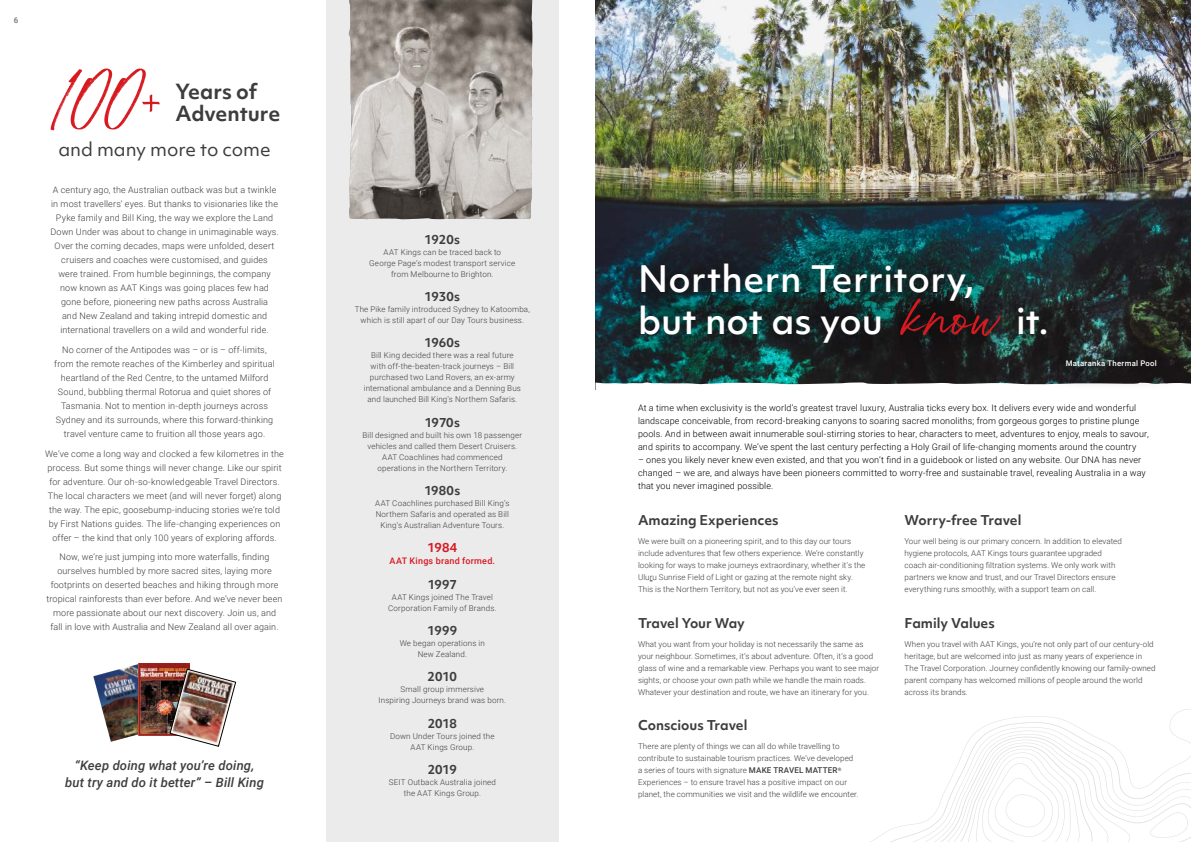
<style>
.page{position:relative;width:1191px;height:842px;background:#fff}
.page>*{position:absolute;margin:0;border:0;box-sizing:border-box;transform-origin:0 0}
.t1{font:65px "Hall Of Fun";color:#d71920}
.t2{font:500 35px/42px "Objektiv Mk 1";letter-spacing:.005em;color:#fff}
.t3{font:700 20px/22px "Objektiv Mk 1";letter-spacing:-.005em;color:#3d3c3e}
.t4{font:18px "Objektiv Mk 1";letter-spacing:-.005em;color:#3d3c3e}
.t5{font:700 13px "Objektiv Mk 1";color:#3d3c3e}
.t6{font:italic 500 13px/17px "Roboto";letter-spacing:.01em;color:#3d3c3e;text-align:center}
.t7{font:700 12px "Objektiv Mk 1";color:#3d3c3e}
.t8{font:700 12px "Objektiv Mk 1";color:#d71920}
.t9{font:300 9px/14px "Roboto";letter-spacing:.015em;color:#3d3c3e;text-align:center}
.t10{font:300 9px/13px "Roboto";letter-spacing:.015em;color:#000}
.t11{font:500 9px "Roboto";letter-spacing:.025em;color:#d71920}
.t12{font:300 8px/12px "Roboto";letter-spacing:.015em;color:#3d3c3e;text-align:center}
.t13{font:700 8px "Roboto";color:#808285}
.t14{font:700 8px "Roboto";color:#fff}
.t15{font:500 7.8px "Roboto";letter-spacing:.04em;color:#fff}
.s1{font-family:"Hall Of Fun";font-weight:400;font-size:50px;color:#d71920}
.s2{font-weight:500}
</style>
<div class="page">
<img style="left:595px;top:0;width:596px;height:382px">
<div style="left:601px;top:226px;width:481px;height:153px;background:#000;opacity:.75"></div>
<div style="left:326px;top:0;width:232px;height:842px;background:#ebebec"></div>
<img style="left:349px;top:0;width:183px;height:219px">
<img style="left:93px;top:664px;width:63px;height:78px">
<img style="left:139px;top:663px;width:50px;height:72px">
<img style="left:170px;top:669px;width:66px;height:78px">
<svg style="left:595px;top:382px;width:596px;height:8px"></svg>
<svg style="left:870px;top:733px;width:321px;height:109px"></svg>
<div style="left:1041px;top:335px;width:140px;height:57px;background:#000;opacity:.75"></div>
<p class="t13" style="left:14px;top:14px;width:6px">6</p>
<p class="t14" style="left:1172px;top:14px;width:6px">7</p>
<h1 class="t1" style="left:51px;top:67px;width:112px">100+</h1>
<h3 class="t3" style="left:176px;top:80px;width:106px">Years of<br>Adventure</h3>
<h3 class="t4" style="left:58px;top:137px;width:214px">and many more to come</h3>
<p class="t9" style="left:51px;top:183px;width:229px">A century ago, the Australian outback was but a twinkle in most travellers’ eyes. But thanks to visionaries like the Pyke family and Bill King, the way we explore the Land Down Under was about to change in unimaginable ways.<br>Over the coming decades, maps were unfolded, desert cruisers and coaches were customised, and guides were trained. From humble beginnings, the company now known as AAT Kings was going places few had gone before, pioneering new paths across Australia<br>and New Zealand and taking intrepid domestic and international travellers on a wild and wonderful ride.</p>
<p class="t9" style="left:54px;top:342px;width:222px">No corner of the Antipodes was – or is – off-limits, from the remote reaches of the Kimberley and spiritual heartland of the Red Centre, to the untamed Milford Sound, bubbling thermal Rotorua and quiet shores of Tasmania. Not to mention in-depth journeys across Sydney and its surrounds, where this forward-thinking travel venture came to fruition all those years ago.</p>
<p class="t9" style="left:45px;top:446px;width:240px">We’ve come a long way and clocked a few kilometres in the process. But some things will never change. Like our spirit for adventure. Our oh-so-knowledgeable Travel Directors.<br>The local characters we meet (and will never forget) along the way. The epic, goosebump-inducing stories we’re told by First Nations guides. The life-changing experiences on offer – the kind that only 100 years of exploring affords.</p>
<p class="t9" style="left:47px;top:550px;width:237px">Now, we’re just jumping into more waterfalls, finding ourselves humbled by more sacred sites, laying more footprints on deserted beaches and hiking through more tropical rainforests than ever before. And we’ve never been more passionate about our next discovery. Join us, and fall in love with Australia and New Zealand all over again.</p>
<h3 class="t6" style="left:65px;top:756px;width:200px">“Keep doing what you’re doing, but try and do it better” – Bill King</h3>
<h3 class="t7" style="left:425px;top:231px;width:37px">1920s</h3>
<p class="t12" style="left:369px;top:246px;width:148px;line-height:11px">AAT Kings can be traced back to<br>George Page’s modest transport service from Melbourne to Brighton.</p>
<h3 class="t7" style="left:424px;top:288px;width:37px">1930s</h3>
<p class="t12" style="left:355px;top:303px;width:177px;line-height:11px">The Pike family introduced Sydney to Katoomba, which is still apart of our Day Tours business.</p>
<h3 class="t7" style="left:424px;top:334px;width:37px">1960s</h3>
<p class="t12" style="left:364px;top:350px;width:159px;line-height:11px">Bill King decided there was a real future with off-the-beaten-track journeys – Bill purchased two Land Rovers, an ex-army international ambulance and a Denning Bus and launched Bill King’s Northern Safaris.</p>
<h3 class="t7" style="left:425px;top:414px;width:37px">1970s</h3>
<p class="t12" style="left:362px;top:429px;width:161px;line-height:11px">Bill designed and built his own 18 passenger vehicles and called them Desert Cruisers.<br>AAT Coachlines had commenced operations in the Northern Territory.</p>
<h3 class="t7" style="left:424px;top:482px;width:37px">1980s</h3>
<p class="t12" style="left:375px;top:497px;width:136px;line-height:11px">AAT Coachlines purchased Bill King’s<br>Northern Safaris and operated as Bill<br>King’s Australian Adventure Tours.</p>
<h3 class="t8" style="left:427px;top:539px;width:31px">1984</h3>
<p class="t11" style="left:389px;top:555px;width:107px">AAT Kings brand formed.</p>
<h3 class="t7" style="left:428px;top:576px;width:31px">1997</h3>
<p class="t12" style="left:388px;top:591px;width:110px;line-height:11px">AAT Kings joined The Travel<br>Corporation Family of Brands.</p>
<h3 class="t7" style="left:427px;top:622px;width:31px">1999</h3>
<p class="t12" style="left:400px;top:637px;width:87px;line-height:11px">We began operations in<br>New Zealand.</p>
<h3 class="t7" style="left:428px;top:668px;width:31px">2010</h3>
<p class="t12" style="left:378px;top:684px;width:129px;line-height:11px">Small group immersive<br>Inspiring Journeys brand was born.</p>
<h3 class="t7" style="left:428px;top:715px;width:31px">2018</h3>
<p class="t12" style="left:390px;top:730px;width:106px;line-height:11px">Down Under Tours joined the<br>AAT Kings Group.</p>
<h3 class="t7" style="left:428px;top:761px;width:31px">2019</h3>
<p class="t12" style="left:389px;top:776px;width:109px;line-height:11px">SEIT Outback Australia joined the AAT Kings Group.</p>
<h2 class="t2" style="left:638px;top:257px;width:412px">Northern Territory,<br>but not as you <span class="s1">know</span> it.</h2>
<p class="t15" style="left:1065px;top:358px;width:93px">Mataranka Thermal Pool</p>
<p class="t10" style="left:638px;top:401px;width:512px">At a time when exclusivity is the world’s greatest travel luxury, Australia ticks every box. It delivers every wide and wonderful landscape conceivable, from record-breaking canyons to soaring sacred monoliths; from gorgeous gorges to pristine plunge pools. And in between await innumerable soul-stirring stories to hear, characters to meet, adventures to enjoy, meals to savour, and spirits to accompany. We’ve spent the last century perfecting a Holy Grail of life-changing moments around the country</p>
<p class="t10" style="left:638px;top:453px;width:509px">– ones you likely never knew even existed, and that you won’t find in a guidebook or listed on any website. Our DNA has never changed – we are, and always have been pioneers committed to worry-free and sustainable travel, revealing Australia in a way that you never imagined possible.</p>
<h3 class="t5" style="left:638px;top:511px;width:142px">Amazing Experiences</h3>
<p class="t12" style="left:638px;top:535px;width:229px;text-align:left">We were built on a pioneering spirit, and to this day our tours include adventures that few others experience. We’re constantly looking for ways to make journeys extraordinary, whether it's the Uluru Sunrise Field of Light or gazing at the remote night sky.<br>This is the Northern Territory, but not as you've ever seen it.</p>
<h3 class="t5" style="left:638px;top:614px;width:108px">Travel Your Way</h3>
<p class="t12" style="left:638px;top:638px;width:243px;text-align:left">What you want from your holiday is not necessarily the same as your neighbour. Sometimes, it’s about adventure. Often, it’s a good glass of wine and a remarkable view. Perhaps you want to see major sights, or choose your own path while we handle the main roads.<br>Whatever your destination and route, we have an itinerary for you.</p>
<h3 class="t5" style="left:638px;top:716px;width:111px">Conscious Travel</h3>
<p class="t12" style="left:638px;top:740px;width:222px;text-align:left">There are plenty of things we can all do while travelling to contribute to sustainable tourism practices. We’ve developed a series of tours with signature <span class="s2">MAKE TRAVEL MATTER</span><sup>® </sup>Experiences – to ensure travel has a positive impact on our planet, the communities we visit and the wildlife we encounter.</p>
<h3 class="t5" style="left:904px;top:511px;width:118px">Worry-free Travel</h3>
<p class="t12" style="left:904px;top:535px;width:219px;text-align:left">Your well being is our primary concern. In addition to elevated hygiene protocols, AAT Kings tours guarantee upgraded coach air-conditioning filtration systems. We only work with partners we know and trust, and our Travel Directors ensure everything runs smoothly, with a support team on call.</p>
<h3 class="t5" style="left:904px;top:614px;width:92px">Family Values</h3>
<p class="t12" style="left:904px;top:638px;width:252px;text-align:left">When you travel with AAT Kings, you’re not only part of our century-old heritage, but are welcomed into just as many years of experience in The Travel Corporation. Journey confidently knowing our family-owned parent company has welcomed millions of people around the world across its brands.</p>
</div>
